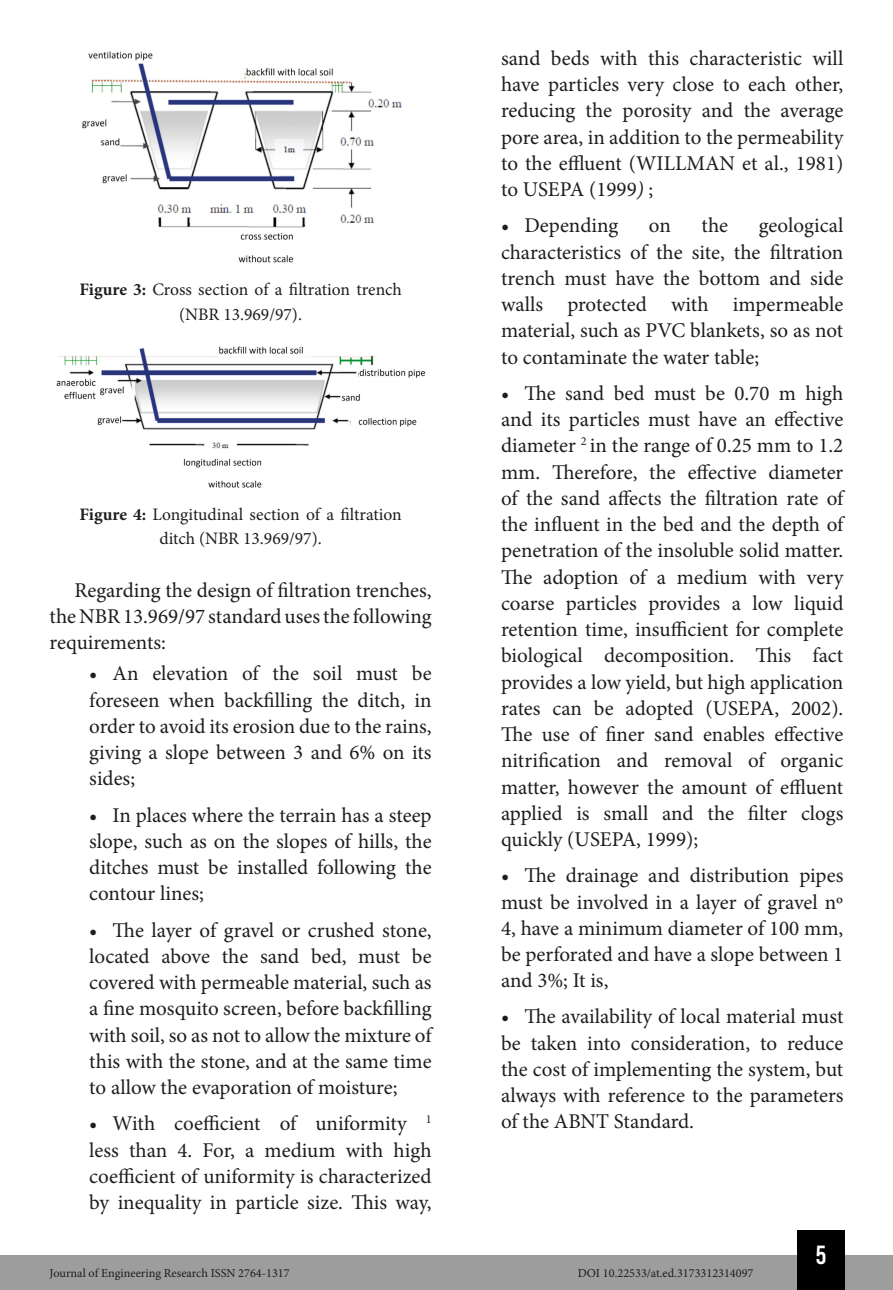
<style>
.page{position:relative;width:893px;height:1290px;background:#fff}
.page>*{position:absolute;margin:0;border:0;box-sizing:border-box;transform-origin:0 0}
.t1{font:26.25px "Bebas Kai";color:#fff}
.t2{font:21px/26.2px "Minion Pro";color:#1d1d1b;text-align:justify}
.t3{font:17.5px/24.5px "Minion Pro";color:#1d1d1b;text-align:center}
.t4{font:12.25px "Minion Pro";color:#1d1d1b}
.s1{font-weight:700}
.s2{font-style:italic}
</style>
<div class="page">
<div style="left:0;top:1255px;width:893px;height:35px;background:#9d9d9d"></div>
<div style="left:797px;top:1230px;width:48px;height:60px;background:#000"></div>
<img style="left:82px;top:51px;width:320px;height:212px">
<img style="left:56px;top:346px;width:370px;height:142px">
<p class="t3" style="left:79px;top:277px;width:324px"><span class="s1">Figure 3:</span> Cross section of a filtration trench (NBR 13.969/97).</p>
<p class="t3" style="left:79px;top:502px;width:324px"><span class="s1">Figure 4:</span> Longitudinal section of a filtration ditch (NBR 13.969/97).</p>
<p class="t2" style="left:50px;top:577px;width:384px;text-indent:25px">Regarding the design of filtration trenches, the NBR 13.969/97 standard uses the following requirements:</p>
<p class="t2" style="left:89px;top:661px;width:344px">• An elevation of the soil must be foreseen when backfilling the ditch, in order to avoid its erosion due to the rains, giving a slope between 3 and 6% on its sides;</p>
<p class="t2" style="left:89px;top:802px;width:344px">• In places where the terrain has a steep slope, such as on the slopes of hills, the ditches must be installed following the contour lines;</p>
<p class="t2" style="left:89px;top:917px;width:344px">• The layer of gravel or crushed stone, located above the sand bed, must be covered with permeable material, such as a fine mosquito screen, before backfilling with soil, so as not to allow the mixture of this with the stone, and at the same time to allow the evaporation of moisture;</p>
<p class="t2" style="left:89px;top:1110px;width:344px">• With coefficient of uniformity <sup>1 </sup>less than 4. For, a medium with high coefficient of uniformity is characterized by inequality in particle size. This way,</p>
<p class="t2" style="left:501px;top:45px;width:344px">sand beds with this characteristic will have particles very close to each other, reducing the porosity and the average pore area, in addition to the permeability to the effluent (WILLMAN et al., 1981) to USEPA (1999<span class="s2">)</span> ;</p>
<p class="t2" style="left:501px;top:213px;width:119px">• Depending</p>
<p class="t2" style="left:649px;top:213px;width:23px">on</p>
<p class="t2" style="left:702px;top:213px;width:28px">the</p>
<p class="t2" style="left:501px;top:213px;width:344px;text-indent:258px">geological characteristics of the site, the filtration trench must have the bottom and side walls protected with impermeable material, such as PVC blankets, so as not to contaminate the water table;</p>
<p class="t2" style="left:501px;top:380px;width:344px">• The sand bed must be 0.70 m high and its particles must have an effective diameter <sup>2</sup> in the range of 0.25 mm to 1.2 mm. Therefore, the effective diameter of the sand affects the filtration rate of the influent in the bed and the depth of penetration of the insoluble solid matter.<br>The adoption of a medium with very coarse particles provides a low liquid retention time, insufficient for complete biological decomposition. This fact provides a low yield, but high application rates can be adopted (USEPA, 2002).<br>The use of finer sand enables effective nitrification and removal of organic matter, however the amount of effluent applied is small and the filter clogs quickly (USEPA, 1999);</p>
<p class="t2" style="left:501px;top:862px;width:344px">• The drainage and distribution pipes must be involved in a layer of gravel nº 4, have a minimum diameter of 100 mm, be perforated and have a slope between 1 and 3%; It is,</p>
<p class="t2" style="left:501px;top:1004px;width:344px">• The availability of local material must be taken into consideration, to reduce the cost of implementing the system, but always with reference to the parameters of the ABNT Standard.</p>
<p class="t1" style="left:816px;top:1241px;width:12px">5</p>
<p class="t4" style="left:50px;top:1265px;width:242px">Journal of Engineering Research ISSN 2764-1317</p>
<p class="t4" style="left:578px;top:1265px;width:177px">DOI 10.22533/at.ed.3173312314097</p>
</div>
